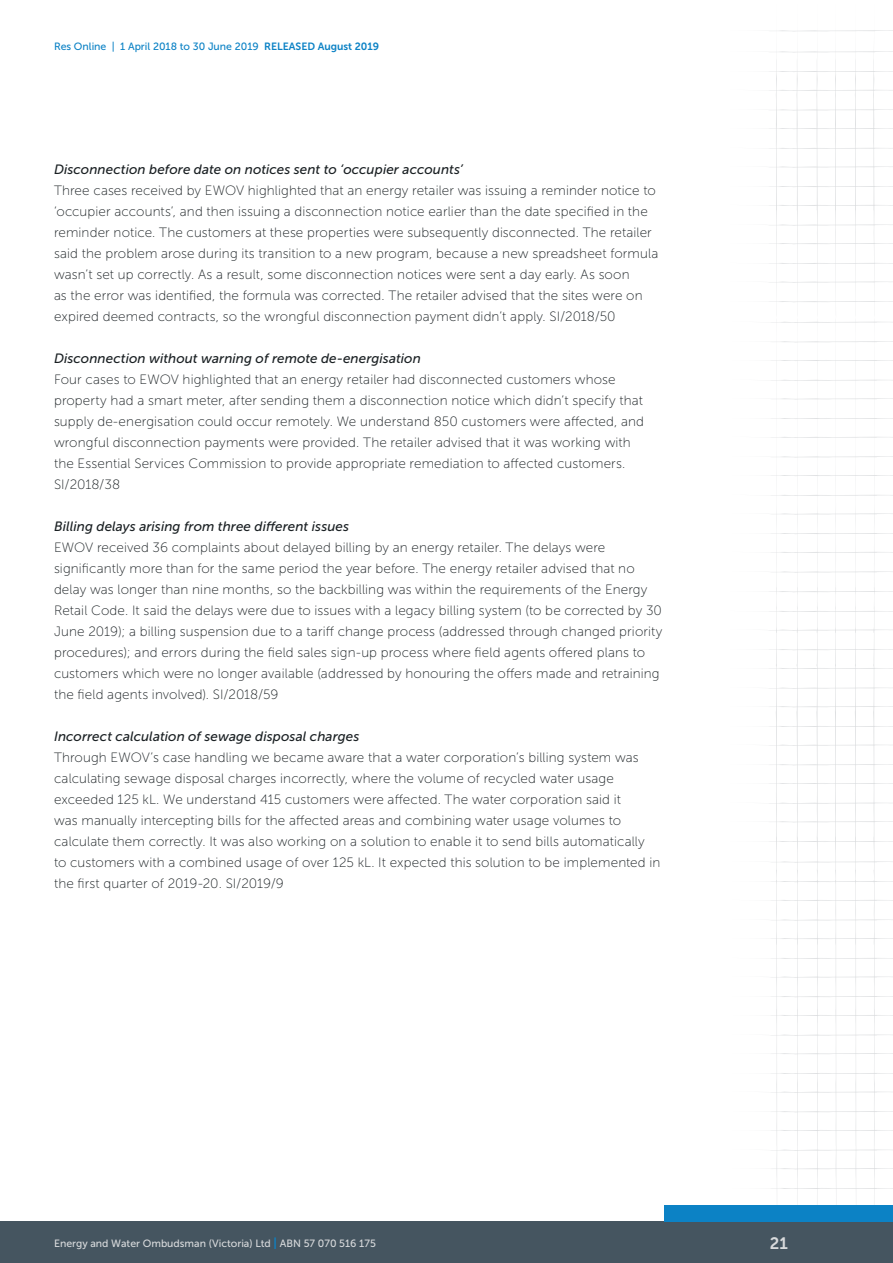
<style>
.page{position:relative;width:893px;height:1263px;background:#fff}
.page>*{position:absolute;margin:0;border:0;box-sizing:border-box;transform-origin:0 0}
.t1{font:16.5px "Museo Sans 700";color:#d8dadc}
.t2{font:13.5px/21px "Museo Sans 100";letter-spacing:.01em;color:#1a2023}
.t3{font:italic 13.5px "Museo Sans 500";letter-spacing:.005em;color:#1a2023}
.t4{font:10.5px "Museo Sans 500";color:#d8dadc}
.t5{font:10.5px "Museo Sans 500";color:#0c82c5}
.s1{font-family:"Museo Sans 700"}
.s2{font-family:"Museo Sans 700";font-size:12px;color:#0c82c5}
</style>
<div class="page">
<svg style="left:769px;top:30px;width:124px;height:1175px"></svg>
<div style="left:0;top:1221px;width:893px;height:42px;background:#455560"></div>
<div style="left:665px;top:1205px;width:228px;height:16px;background:#0c82c5"></div>
<p class="t5" style="left:54px;top:41px;width:327px">Res Online | 1 April 2018 to 30 June 2019 <span class="s1">RELEASED August 2019</span></p>
<p class="t3" style="left:54px;top:162px;width:410px">Disconnection before date on notices sent to ‘occupier accounts’</p>
<p class="t2" style="left:54px;top:180px;width:606px">Three cases received by EWOV highlighted that an energy retailer was issuing a reminder notice to ‘occupier accounts’, and then issuing a disconnection notice earlier than the date specified in the reminder notice. The customers at these properties were subsequently disconnected. The retailer said the problem arose during its transition to a new program, because a new spreadsheet formula wasn’t set up correctly. As a result, some disconnection notices were sent a day early. As soon<br>as the error was identified, the formula was corrected. The retailer advised that the sites were on expired deemed contracts, so the wrongful disconnection payment didn’t apply. SI/2018/50</p>
<p class="t3" style="left:54px;top:351px;width:368px">Disconnection without warning of remote de-energisation</p>
<p class="t2" style="left:54px;top:369px;width:591px">Four cases to EWOV highlighted that an energy retailer had disconnected customers whose property had a smart meter, after sending them a disconnection notice which didn’t specify that supply de-energisation could occur remotely. We understand 850 customers were affected, and wrongful disconnection payments were provided. The retailer advised that it was working with the Essential Services Commission to provide appropriate remediation to affected customers.<br>SI/2018/38</p>
<p class="t3" style="left:54px;top:519px;width:297px">Billing delays arising from three different issues</p>
<p class="t2" style="left:54px;top:537px;width:610px">EWOV received 36 complaints about delayed billing by an energy retailer. The delays were significantly more than for the same period the year before. The energy retailer advised that no delay was longer than nine months, so the backbilling was within the requirements of the Energy Retail Code. It said the delays were due to issues with a legacy billing system (to be corrected by 30<br>June 2019); a billing suspension due to a tariff change process (addressed through changed priority procedures); and errors during the field sales sign-up process where field agents offered plans to customers which were no longer available (addressed by honouring the offers made and retraining the field agents involved). SI/2018/59</p>
<p class="t3" style="left:54px;top:729px;width:307px">Incorrect calculation of sewage disposal charges</p>
<p class="t2" style="left:54px;top:747px;width:608px">Through EWOV’s case handling we became aware that a water corporation’s billing system was calculating sewage disposal charges incorrectly, where the volume of recycled water usage exceeded 125 kL. We understand 415 customers were affected. The water corporation said it<br>was manually intercepting bills for the affected areas and combining water usage volumes to calculate them correctly. It was also working on a solution to enable it to send bills automatically to customers with a combined usage of over 125 kL. It expected this solution to be implemented in the first quarter of 2019-20. SI/2019/9</p>
<p class="t4" style="left:54px;top:1238px;width:323px">Energy and Water Ombudsman (Victoria) Ltd <span class="s2">|</span> ABN 57 070 516 175</p>
<p class="t1" style="left:770px;top:1233px;width:20px">21</p>
</div>
